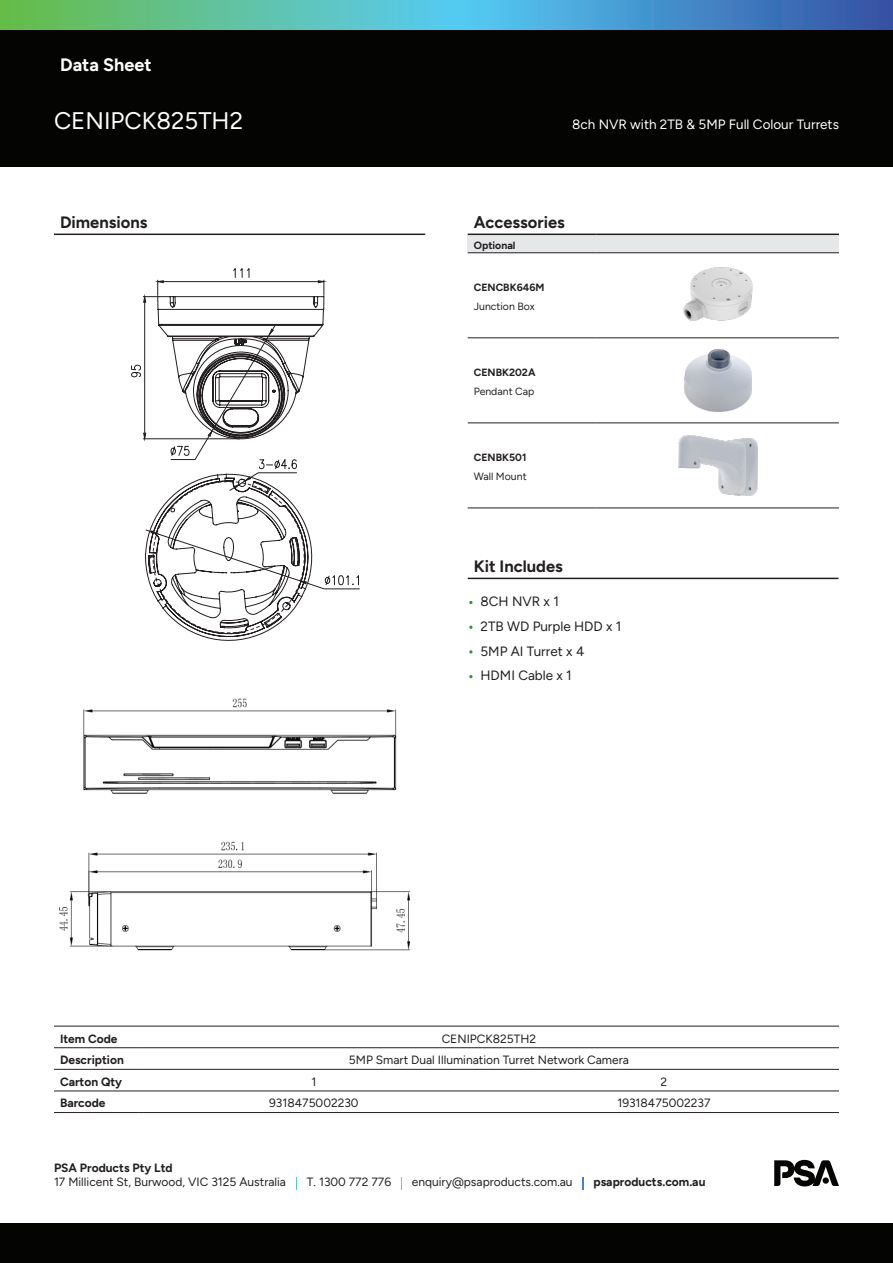
<style>
.page{position:relative;width:893px;height:1263px;background:#fff}
.page>*{position:absolute;margin:0;border:0;box-sizing:border-box;transform-origin:0 0}
.t1{font:24px "Figtree";color:#fff}
.t2{font:700 18px "Figtree";color:#fff}
.t3{font:700 16.5px "Figtree";color:#231f20}
.t4{font:13.5px "Figtree";color:#231f20}
.t5{font:13.5px "Figtree";color:#fff}
.t6{font:12px/14.4px "Figtree";color:#231f20}
.t7{font:700 12px "Figtree";color:#231f20}
.t8{font:700 10.5px "Figtree";color:#231f20}
.t9{font:10.5px "Figtree";color:#231f20}
.s1{font-weight:700;color:#fff}
.s2{font-weight:700}
.s3{color:#fff}
</style>
<div class="page">
<div style="left:0;top:1223px;width:893px;height:40px;background:#040503"></div>
<svg style="left:774px;top:1160px;width:65px;height:26px"></svg>
<div style="left:823px;top:1177px;width:6px;height:7px;background:#040503;border-radius:50%"></div>
<hr style="left:54px;top:1026px;width:85px;height:1px;background:#231f20">
<hr style="left:139px;top:1026px;width:350px;height:1px;background:#231f20">
<hr style="left:489px;top:1026px;width:350px;height:1px;background:#231f20">
<hr style="left:54px;top:1047px;width:85px;height:1px;background:#231f20">
<hr style="left:139px;top:1047px;width:350px;height:1px;background:#231f20">
<hr style="left:489px;top:1047px;width:350px;height:1px;background:#231f20">
<hr style="left:54px;top:1069px;width:85px;height:1px;background:#231f20">
<hr style="left:139px;top:1069px;width:350px;height:1px;background:#231f20">
<hr style="left:489px;top:1069px;width:350px;height:1px;background:#231f20">
<hr style="left:54px;top:1091px;width:85px;height:1px;background:#231f20">
<hr style="left:139px;top:1091px;width:350px;height:1px;background:#231f20">
<hr style="left:489px;top:1091px;width:350px;height:1px;background:#231f20">
<hr style="left:54px;top:1112px;width:85px;height:1px;background:#231f20">
<hr style="left:139px;top:1112px;width:350px;height:1px;background:#231f20">
<hr style="left:489px;top:1112px;width:350px;height:1px;background:#231f20">
<div style="left:0;top:0;width:893px;height:167px;background:#040503"></div>
<svg style="left:0;top:0;width:893px;height:30px;background:#52a8b3"></svg>
<svg style="left:131px;top:268px;width:229px;height:373px"></svg>
<hr style="left:54px;top:234px;width:371px;height:1px;background:#231f20">
<img style="left:83px;top:698px;width:314px;height:96px">
<img style="left:59px;top:841px;width:351px;height:110px">
<div style="left:468px;top:234px;width:371px;height:19px;background:#e6e7e9"></div>
<hr style="left:468px;top:252px;width:129px;height:1px;background:#231f20">
<hr style="left:597px;top:252px;width:242px;height:1px;background:#231f20">
<hr style="left:468px;top:338px;width:129px;height:1px;background:#231f20">
<hr style="left:597px;top:338px;width:242px;height:1px;background:#231f20">
<hr style="left:468px;top:423px;width:129px;height:1px;background:#231f20">
<hr style="left:597px;top:423px;width:242px;height:1px;background:#231f20">
<hr style="left:597px;top:508px;width:242px;height:1px;background:#231f20">
<hr style="left:468px;top:234px;width:129px;height:1px;background:#231f20">
<hr style="left:597px;top:234px;width:242px;height:1px;background:#231f20">
<hr style="left:468px;top:508px;width:129px;height:1px;background:#231f20">
<img style="left:683px;top:267px;width:70px;height:54px">
<img style="left:684px;top:350px;width:68px;height:61px">
<img style="left:678px;top:436px;width:79px;height:59px">
<hr style="left:468px;top:578px;width:370px;height:1px;background:#231f20">
<h2 class="t2" style="left:60px;top:54px;width:93px">Data Sheet</h2>
<h1 class="t1" style="left:54px;top:107px;width:191px">CENIPCK825TH2</h1>
<p class="t5" style="left:572px;top:117px;width:268px">8ch NVR with 2TB &amp; 5MP Full Colour Turrets</p>
<h3 class="t3" style="left:60px;top:213px;width:89px">Dimensions</h3>
<h3 class="t3" style="left:474px;top:213px;width:93px">Accessories</h3>
<p class="t8" style="left:474px;top:239px;width:43px">Optional</p>
<p class="t8" style="left:474px;top:281px;width:72px">CENCBK646M</p>
<p class="t9" style="left:474px;top:300px;width:63px">Junction Box</p>
<p class="t8" style="left:474px;top:366px;width:63px">CENBK202A</p>
<p class="t9" style="left:474px;top:385px;width:62px">Pendant Cap</p>
<p class="t8" style="left:474px;top:451px;width:54px">CENBK501</p>
<p class="t9" style="left:474px;top:470px;width:54px">Wall Mount</p>
<h3 class="t3" style="left:474px;top:557px;width:91px">Kit Includes</h3>
<p class="t4" style="left:468px;top:594px;width:93px"><span class="s1">•</span> 8CH NVR x 1</p>
<p class="t4" style="left:468px;top:619px;width:155px"><span class="s1">•</span> 2TB WD Purple HDD x 1</p>
<p class="t4" style="left:468px;top:643px;width:118px"><span class="s1">•</span> 5MP AI Turret x 4</p>
<p class="t4" style="left:468px;top:668px;width:106px"><span class="s1">•</span> HDMI Cable x 1</p>
<p class="t7" style="left:60px;top:1031px;width:59px">Item Code</p>
<p class="t6" style="left:442px;top:1031px;width:96px">CENIPCK825TH2</p>
<p class="t7" style="left:60px;top:1053px;width:65px">Description</p>
<p class="t6" style="left:349px;top:1053px;width:281px">5MP Smart Dual Illumination Turret Network Camera</p>
<p class="t7" style="left:60px;top:1074px;width:64px">Carton Qty</p>
<p class="t6" style="left:311px;top:1074px;width:6px">1</p>
<p class="t6" style="left:661px;top:1074px;width:8px">2</p>
<p class="t7" style="left:60px;top:1096px;width:47px">Barcode</p>
<p class="t6" style="left:269px;top:1096px;width:91px">9318475002230</p>
<p class="t6" style="left:617px;top:1096px;width:95px">19318475002237</p>
<p class="t6" style="left:54px;top:1161px;width:653px"><span class="s2">PSA Products Pty Ltd<br></span>17 Millicent St, Burwood, VIC 3125 Australia <span class="s3">|</span> T. 1300 772 776 <span class="s3">|</span> enquiry@psaproducts.com.au <span class="s3">|</span> <span class="s2">psaproducts.com.au</span></p>
</div>
